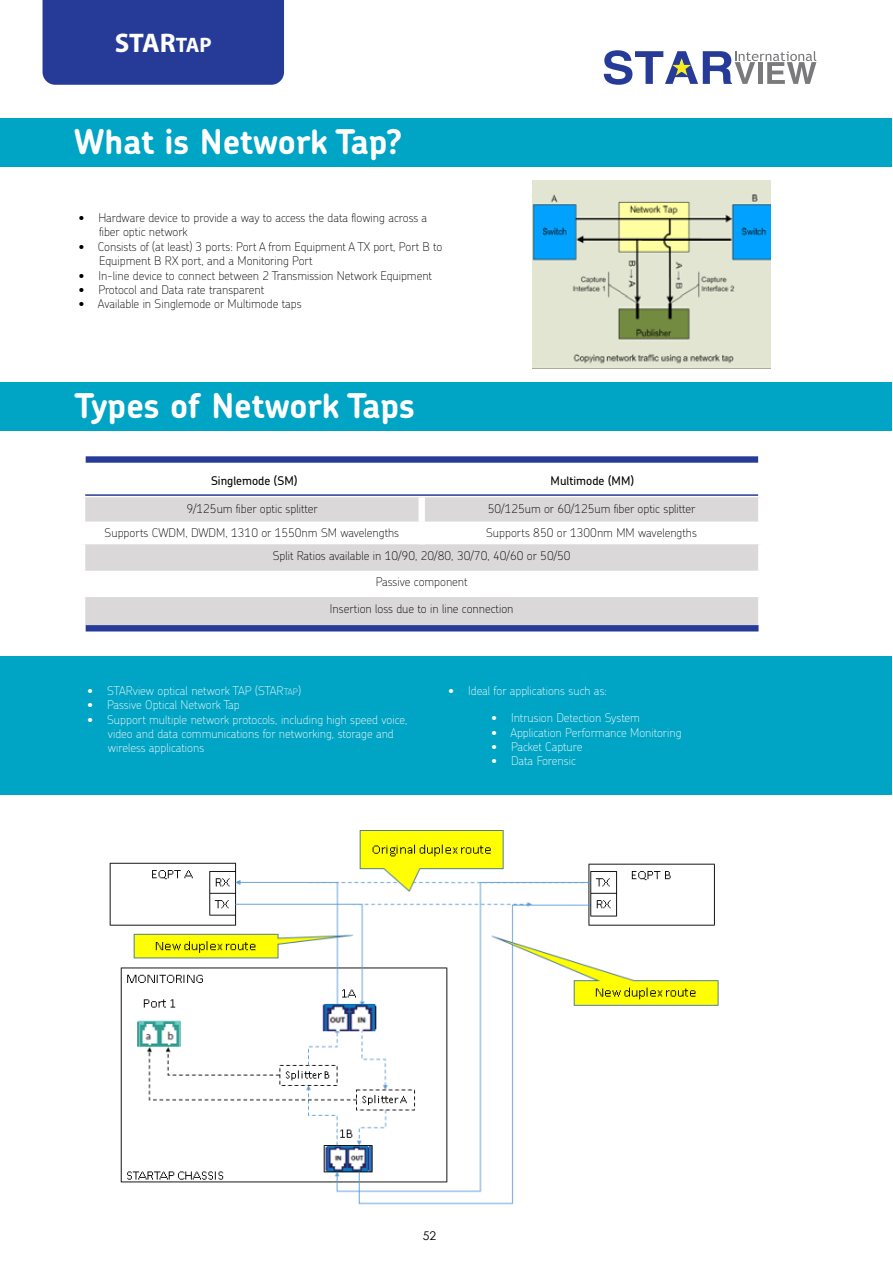
<style>
.page{position:relative;width:893px;height:1263px;background:#fff}
.page>*{position:absolute;margin:0;border:0;box-sizing:border-box;transform-origin:0 0}
.t1{font:700 34.05px "Chevin";color:#fff}
.t2{font:700 27px "Myriad Pro";color:#fff}
.t3{font:100 12px/14.4px "Chevin";color:#000}
.t4{font:100 12px/14.4px "Chevin";color:#fff}
.t5{font:500 12px "Chevin";color:#000}
.t6{font:12px "Century Gothic";color:#000}
.s1{font-size:21px}
.s2{font-size:9px}
</style>
<div class="page">
<svg style="left:604px;top:50px;width:212px;height:35px"></svg>
<div style="left:43px;top:0;width:241px;height:85px;background:#263b97"></div>
<div style="left:86px;top:456px;width:672px;height:7px;background:#263b97"></div>
<svg style="left:85px;top:497px;width:673px;height:128px;fill:#dad8d9"></svg>
<div style="left:418px;top:497px;width:7px;height:24px;background:#fff"></div>
<div style="left:418px;top:521px;width:7px;height:23px;background:#fff"></div>
<hr style="left:85px;top:494px;width:673px;height:2px;background:#263b97">
<div style="left:86px;top:625px;width:673px;height:6px;background:#263b97"></div>
<img style="left:532px;top:181px;width:238px;height:187px">
<div style="left:0;top:118px;width:892px;height:49px;background:#00a4c4"></div>
<div style="left:0;top:382px;width:892px;height:49px;background:#00a4c4"></div>
<div style="left:0;top:656px;width:892px;height:139px;background:#00a4c4"></div>
<img style="left:109px;top:830px;width:610px;height:375px">
<h2 class="t2" style="left:115px;top:25px;width:99px">STAR<span class="s1">TAP</span></h2>
<h1 class="t1" style="left:74px;top:120px;width:330px">What is Network Tap?</h1>
<p class="t3" style="left:99px;top:210px;width:330px;text-indent:-20px">• Hardware device to provide a way to access the data flowing across a fiber optic network</p>
<p class="t3" style="left:99px;top:239px;width:345px;text-indent:-20px">• Consists of (at least) 3 ports: Port A from Equipment A TX port, Port B to<br>Equipment B RX port, and a Monitoring Port</p>
<p class="t3" style="left:79px;top:268px;width:355px">• In-line device to connect between 2 Transmission Network Equipment</p>
<p class="t3" style="left:79px;top:282px;width:187px">• Protocol and Data rate transparent</p>
<p class="t3" style="left:79px;top:297px;width:224px">• Available in Singlemode or Multimode taps</p>
<h1 class="t1" style="left:74px;top:384px;width:342px">Types of Network Taps</h1>
<p class="t5" style="left:211px;top:473px;width:88px">Singlemode (SM)</p>
<p class="t5" style="left:551px;top:473px;width:85px">Multimode (MM)</p>
<p class="t3" style="left:186px;top:501px;width:133px">9/125um fiber optic splitter</p>
<p class="t3" style="left:488px;top:501px;width:209px">50/125um or 60/125um fiber optic splitter</p>
<p class="t3" style="left:105px;top:525px;width:296px">Supports CWDM, DWDM, 1310 or 1550nm SM wavelengths</p>
<p class="t3" style="left:273px;top:521px;width:426px;line-height:22.8px;text-indent:213px">Supports 850 or 1300nm MM wavelengths<br>Split Ratios available in 10/90, 20/80, 30/70, 40/60 or 50/50</p>
<p class="t3" style="left:330px;top:569px;width:185px;line-height:26.4px;text-align:center">Passive component<br>Insertion loss due to in line connection</p>
<p class="t4" style="left:88px;top:683px;width:215px">• STARview optical network TAP (STAR<span class="s2">TAP</span>)</p>
<p class="t4" style="left:88px;top:697px;width:154px">• Passive Optical Network Tap</p>
<p class="t4" style="left:108px;top:712px;width:301px;text-indent:-20px">• Support multiple network protocols, including high speed voice, video and data communications for networking, storage and wireless applications</p>
<p class="t4" style="left:449px;top:683px;width:160px">• Ideal for applications such as:</p>
<p class="t4" style="left:491px;top:710px;width:150px">• Intrusion Detection System</p>
<p class="t4" style="left:491px;top:725px;width:192px">• Application Performance Monitoring</p>
<p class="t4" style="left:491px;top:739px;width:92px">• Packet Capture</p>
<p class="t4" style="left:491px;top:754px;width:86px">• Data Forensic</p>
<p class="t6" style="left:423px;top:1227px;width:15px">52</p>
</div>
